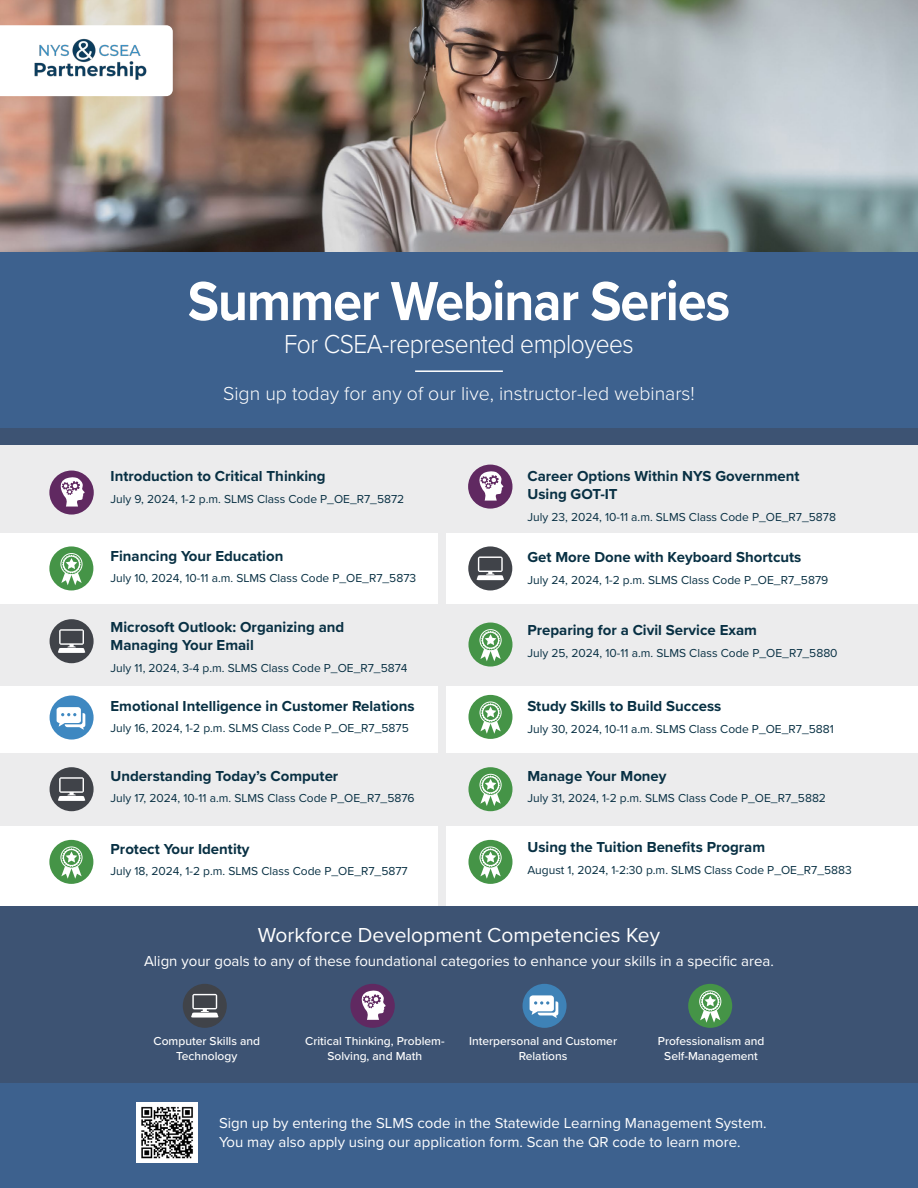
<style>
.page{position:relative;width:918px;height:1188px;background:#fff}
.page>*{position:absolute;margin:0;border:0;box-sizing:border-box;transform-origin:0 0}
.t1{font:700 57px "Proxima Nova";letter-spacing:-.02em;color:#fff;scale:.91 1}
.SubH1{font:300 27px "Proxima Nova";letter-spacing:-.02em;color:#fff;scale:.91 1}
.t2{font:21px "Proxima Nova";color:#fff}
.t3{font:300 19.5px "Proxima Nova";color:#fff}
.Class{font:700 15px/18px "Proxima Nova";color:#083043}
.Description{font:15px "Proxima Nova";color:#fff}
.Description-2{font:12px "Proxima Nova";color:#083043}
.t4{font:500 12px/15px "Proxima Nova";color:#fff;text-align:center}
.Class-2{font:12px "Proxima Nova";color:#083043}
</style>
<div class="page">
<img style="left:0;top:0;width:918px;height:252px">
<div style="left:438px;top:440px;width:8px;height:557px;background:#ececed"></div>
<div style="left:0;top:436px;width:918px;height:97px;background:#ececed"></div>
<div style="left:0;top:604px;width:918px;height:81px;background:#ececed"></div>
<div style="left:0;top:753px;width:918px;height:72px;background:#ececed"></div>
<div style="left:0;top:906px;width:918px;height:187px;background:#3d5373"></div>
<div style="left:0;top:1083px;width:918px;height:79px;background:#3d618e"></div>
<div style="left:0;top:252px;width:918px;height:187px;background:#3d618e"></div>
<div style="left:0;top:1140px;width:918px;height:48px;background:#3d618e"></div>
<div style="left:0;top:429px;width:918px;height:16px;background:#3d5373"></div>
<hr style="left:415px;top:370px;width:88px;height:2px;background:#fff">
<img style="left:137px;top:1103px;width:60px;height:59px">
<svg style="left:0;top:25px;width:173px;height:71px"></svg>
<img style="left:30px;top:39px;width:119px;height:42px">
<div style="left:50px;top:696px;width:44px;height:44px;background:#3e88c1;border-radius:50%"></div>
<svg style="left:57px;top:707px;width:28px;height:23px"></svg>
<div style="left:523px;top:984px;width:44px;height:44px;background:#3e82b7;border-radius:50%"></div>
<svg style="left:530px;top:995px;width:28px;height:23px"></svg>
<div style="left:350px;top:984px;width:45px;height:44px;background:#602961;border-radius:50%"></div>
<svg style="left:361px;top:990px;width:25px;height:30px"></svg>
<div style="left:468px;top:465px;width:44px;height:44px;background:#602961;border-radius:50%"></div>
<svg style="left:479px;top:471px;width:24px;height:30px"></svg>
<div style="left:49px;top:471px;width:45px;height:44px;background:#602961;border-radius:50%"></div>
<svg style="left:60px;top:477px;width:25px;height:30px"></svg>
<div style="left:49px;top:546px;width:44px;height:44px;background:#459447;border-radius:50%"></div>
<div style="left:60px;top:553px;width:23px;height:22px;border:1px solid #fff;border-radius:50%"></div>
<svg style="left:61px;top:555px;width:21px;height:30px"></svg>
<div style="left:49px;top:840px;width:44px;height:44px;background:#459447;border-radius:50%"></div>
<div style="left:60px;top:846px;width:23px;height:23px;border:1px solid #fff;border-radius:50%"></div>
<svg style="left:61px;top:848px;width:21px;height:31px"></svg>
<div style="left:468px;top:840px;width:44px;height:44px;background:#459447;border-radius:50%"></div>
<div style="left:480px;top:846px;width:22px;height:23px;border:1px solid #fff;border-radius:50%"></div>
<svg style="left:480px;top:848px;width:21px;height:31px"></svg>
<div style="left:468px;top:767px;width:44px;height:44px;background:#459447;border-radius:50%"></div>
<div style="left:480px;top:774px;width:21px;height:21px;background:#d2e5d2;border-radius:50%"></div>
<div style="left:480px;top:774px;width:22px;height:22px;border:1px solid #fff;border-radius:50%"></div>
<svg style="left:480px;top:775px;width:21px;height:31px"></svg>
<div style="left:468px;top:695px;width:44px;height:44px;background:#459447;border-radius:50%"></div>
<div style="left:480px;top:702px;width:21px;height:21px;background:#f3f8f3;border-radius:50%"></div>
<div style="left:480px;top:702px;width:22px;height:22px;border:1px solid #fff;border-radius:50%"></div>
<svg style="left:480px;top:703px;width:21px;height:31px"></svg>
<div style="left:468px;top:623px;width:44px;height:44px;background:#459447;border-radius:50%"></div>
<div style="left:480px;top:629px;width:22px;height:22px;border:1px solid #fff;border-radius:50%"></div>
<svg style="left:480px;top:631px;width:21px;height:30px"></svg>
<div style="left:688px;top:984px;width:44px;height:44px;background:#459447;border-radius:50%"></div>
<div style="left:699px;top:990px;width:22px;height:23px;border:1px solid #fff;border-radius:50%"></div>
<svg style="left:700px;top:992px;width:20px;height:31px"></svg>
<div style="left:468px;top:546px;width:44px;height:44px;background:#404349;border-radius:50%"></div>
<svg style="left:477px;top:557px;width:27px;height:23px"></svg>
<div style="left:50px;top:767px;width:44px;height:44px;background:#404349;border-radius:50%"></div>
<svg style="left:58px;top:777px;width:27px;height:24px"></svg>
<div style="left:50px;top:619px;width:44px;height:44px;background:#404349;border-radius:50%"></div>
<svg style="left:58px;top:629px;width:27px;height:24px"></svg>
<div style="left:183px;top:984px;width:44px;height:44px;background:#404349;border-radius:50%"></div>
<svg style="left:191px;top:994px;width:27px;height:24px"></svg>
<p class="t1" style="left:188px;top:259px;width:597px">Summer Webinar Series</p>
<p class="SubH1" style="left:284px;top:324px;width:386px">For CSEA-represented employees</p>
<p class="t3" style="left:223px;top:379px;width:473px">Sign up today for any of our live, instructor-led webinars!</p>
<h1 class="Class" style="left:111px;top:467px;width:217px">Introduction to Critical Thinking</h1>
<p class="Description-2" style="left:111px;top:490px;width:295px">July 9, 2024, 1-2 p.m. SLMS Class Code P_OE_R7_5872</p>
<h1 class="Class" style="left:111px;top:547px;width:174px">Financing Your Education</h1>
<p class="Description-2" style="left:111px;top:569px;width:307px">July 10, 2024, 10-11 a.m. SLMS Class Code P_OE_R7_5873</p>
<h1 class="Class" style="left:111px;top:618px;width:235px">Microsoft Outlook: Organizing and<br>Managing Your Email</h1>
<p class="Description-2" style="left:111px;top:659px;width:299px">July 11, 2024, 3-4 p.m. SLMS Class Code P_OE_R7_5874</p>
<h1 class="Class" style="left:111px;top:697px;width:306px">Emotional Intelligence in Customer Relations</h1>
<p class="Description-2" style="left:111px;top:719px;width:300px">July 16, 2024, 1-2 p.m. SLMS Class Code P_OE_R7_5875</p>
<h1 class="Class" style="left:111px;top:766px;width:229px">Understanding Today’s Computer</h1>
<p class="Description-2" style="left:111px;top:789px;width:306px">July 17, 2024, 10-11 a.m. SLMS Class Code P_OE_R7_5876</p>
<h1 class="Class" style="left:111px;top:839px;width:140px">Protect Your Identity</h1>
<h1 class="Class-2" style="left:111px;top:862px;width:299px">July 18, 2024, 1-2 p.m. SLMS Class Code P_OE_R7_5877</h1>
<h1 class="Class" style="left:527px;top:467px;width:274px">Career Options Within NYS Government<br>Using GOT-IT</h1>
<p class="Description-2" style="left:527px;top:508px;width:310px">July 23, 2024, 10-11 a.m. SLMS Class Code P_OE_R7_5878</p>
<h1 class="Class" style="left:527px;top:548px;width:275px">Get More Done with Keyboard Shortcuts</h1>
<p class="Description-2" style="left:527px;top:571px;width:302px">July 24, 2024, 1-2 p.m. SLMS Class Code P_OE_R7_5879</p>
<h1 class="Class" style="left:527px;top:621px;width:231px">Preparing for a Civil Service Exam</h1>
<p class="Description-2" style="left:527px;top:644px;width:312px">July 25, 2024, 10-11 a.m. SLMS Class Code P_OE_R7_5880</p>
<h1 class="Class" style="left:527px;top:697px;width:195px">Study Skills to Build Success</h1>
<p class="Description-2" style="left:527px;top:720px;width:308px">July 30, 2024, 10-11 a.m. SLMS Class Code P_OE_R7_5881</p>
<h1 class="Class" style="left:527px;top:766px;width:141px">Manage Your Money</h1>
<p class="Description-2" style="left:527px;top:789px;width:300px">July 31, 2024, 1-2 p.m. SLMS Class Code P_OE_R7_5882</p>
<h1 class="Class" style="left:527px;top:838px;width:239px">Using the Tuition Benefits Program</h1>
<p class="Description-2" style="left:527px;top:861px;width:326px">August 1, 2024, 1-2:30 p.m. SLMS Class Code P_OE_R7_5883</p>
<h2 class="t2" style="left:258px;top:919px;width:404px">Workforce Development Competencies Key</h2>
<p class="Description" style="left:144px;top:949px;width:631px">Align your goals to any of these foundational categories to enhance your skills in a specific area.</p>
<p class="t4" style="left:154px;top:1033px;width:108px">Computer Skills and<br>Technology</p>
<p class="t4" style="left:305px;top:1033px;width:141px">Critical Thinking, Problem-<br>Solving, and Math</p>
<p class="t4" style="left:469px;top:1033px;width:150px">Interpersonal and Customer<br>Relations</p>
<p class="t4" style="left:658px;top:1033px;width:108px">Professionalism and<br>Self-Management</p>
<p class="Description" style="left:219px;top:1112px;width:549px">Sign up by entering the SLMS code in the Statewide Learning Management System.</p>
<p class="Description" style="left:219px;top:1131px;width:523px">You may also apply using our application form. Scan the QR code to learn more.</p>
</div>
